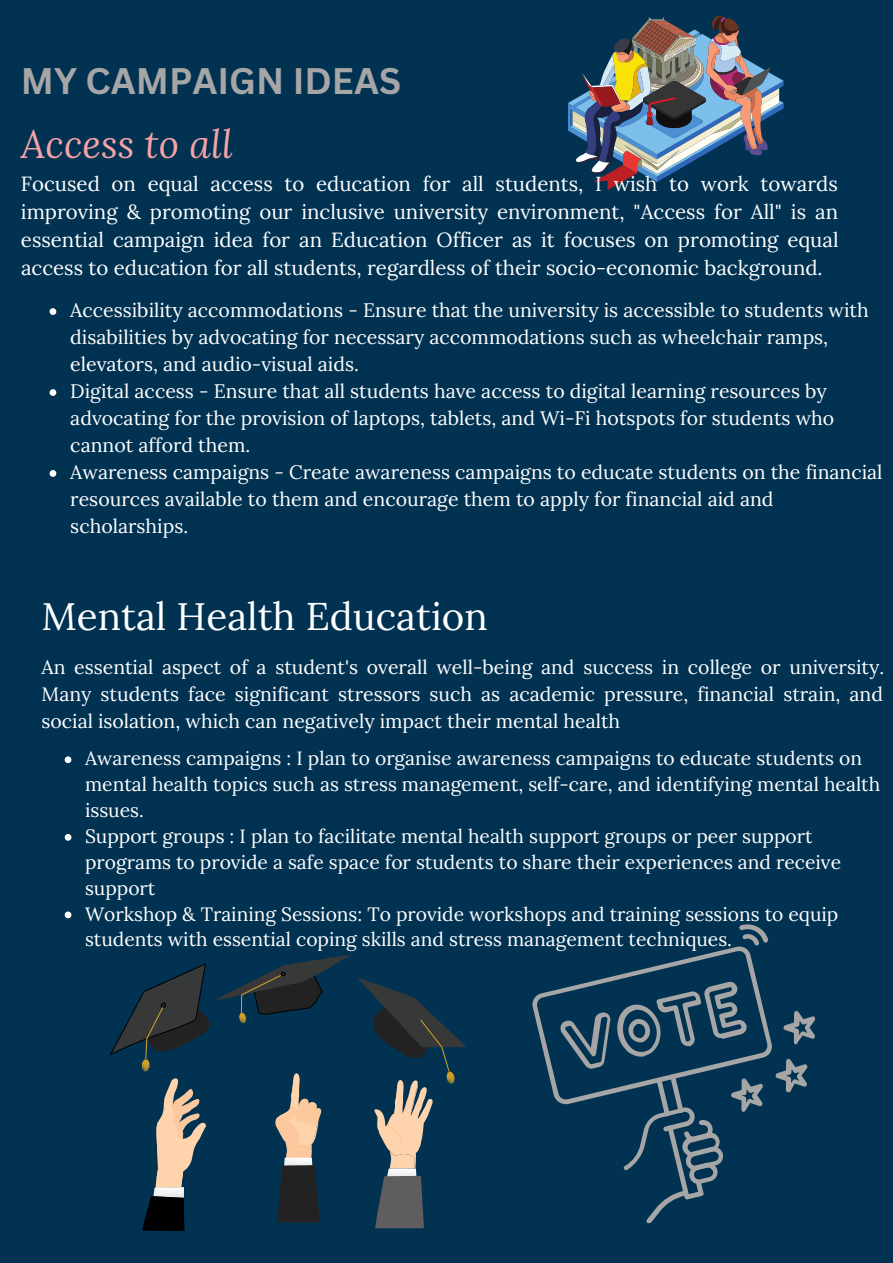
<style>
.page{position:relative;width:893px;height:1263px;background:#fff}
.page>*{position:absolute;margin:0;border:0;box-sizing:border-box;transform-origin:0 0}
.t1{font:italic 39px "Lora";color:#f6a2a6}
.t2{font:38.55px "Lora";color:#fff}
.t3{font:700 36px "Canva Sans";color:#a6a6a6}
.t4{font:20.4px/28px "Lora";color:#fff;text-align:justify}
.t5{font:19.5px/27px "Lora";color:#fff;text-align:justify}
.t6{font:19.2px/25.8px "Lora";color:#fff}
</style>
<div class="page">
<div style="left:0;top:0;width:893px;height:1262px;background:#013252"></div>
<svg style="left:110px;top:954px;width:241px;height:277px"></svg>
<svg style="left:357px;top:977px;width:109px;height:251px"></svg>
<img style="left:568px;top:16px;width:216px;height:174px">
<svg style="left:532px;top:924px;width:283px;height:299px"></svg>
<svg style="left:65px;top:756px;width:6px;height:7px"></svg>
<svg style="left:65px;top:834px;width:6px;height:7px"></svg>
<svg style="left:65px;top:911px;width:6px;height:7px"></svg>
<svg style="left:50px;top:308px;width:6px;height:7px"></svg>
<svg style="left:50px;top:389px;width:6px;height:7px"></svg>
<svg style="left:50px;top:470px;width:6px;height:7px"></svg>
<h3 class="t3" style="left:21px;top:60px;width:382px">MY CAMPAIGN IDEAS</h3>
<h1 class="t1" style="left:21px;top:118px;width:213px">Access to all</h1>
<p class="t4" style="left:21px;top:168px;width:819px">Focused on equal access to education for all students, I wish to work towards improving &amp; promoting our inclusive university environment, "Access for All" is an essential campaign idea for an Education Officer as it focuses on promoting equal access to education for all students, regardless of their socio-economic background.</p>
<p class="t5" style="left:70px;top:295px;width:814px;text-align:left">Accessibility accommodations - Ensure that the university is accessible to students with disabilities by advocating for necessary accommodations such as wheelchair ramps, elevators, and audio-visual aids.<br>Digital access - Ensure that all students have access to digital learning resources by advocating for the provision of laptops, tablets, and Wi-Fi hotspots for students who cannot afford them.<br>Awareness campaigns - Create awareness campaigns to educate students on the financial resources available to them and encourage them to apply for financial aid and scholarships.</p>
<h2 class="t2" style="left:41px;top:587px;width:448px">Mental Health Education</h2>
<p class="t5" style="left:41px;top:652px;width:844px">An essential aspect of a student's overall well-being and success in college or university.<br>Many students face significant stressors such as academic pressure, financial strain, and social isolation, which can negatively impact their mental health</p>
<p class="t6" style="left:85px;top:744px;width:797px">Awareness campaigns : I plan to organise awareness campaigns to educate students on mental health topics such as stress management, self-care, and identifying mental health issues.<br>Support groups : I plan to facilitate mental health support groups or peer support programs to provide a safe space for students to share their experiences and receive support<br>Workshop &amp; Training Sessions: To provide workshops and training sessions to equip students with essential coping skills and stress management techniques.</p>
</div>
